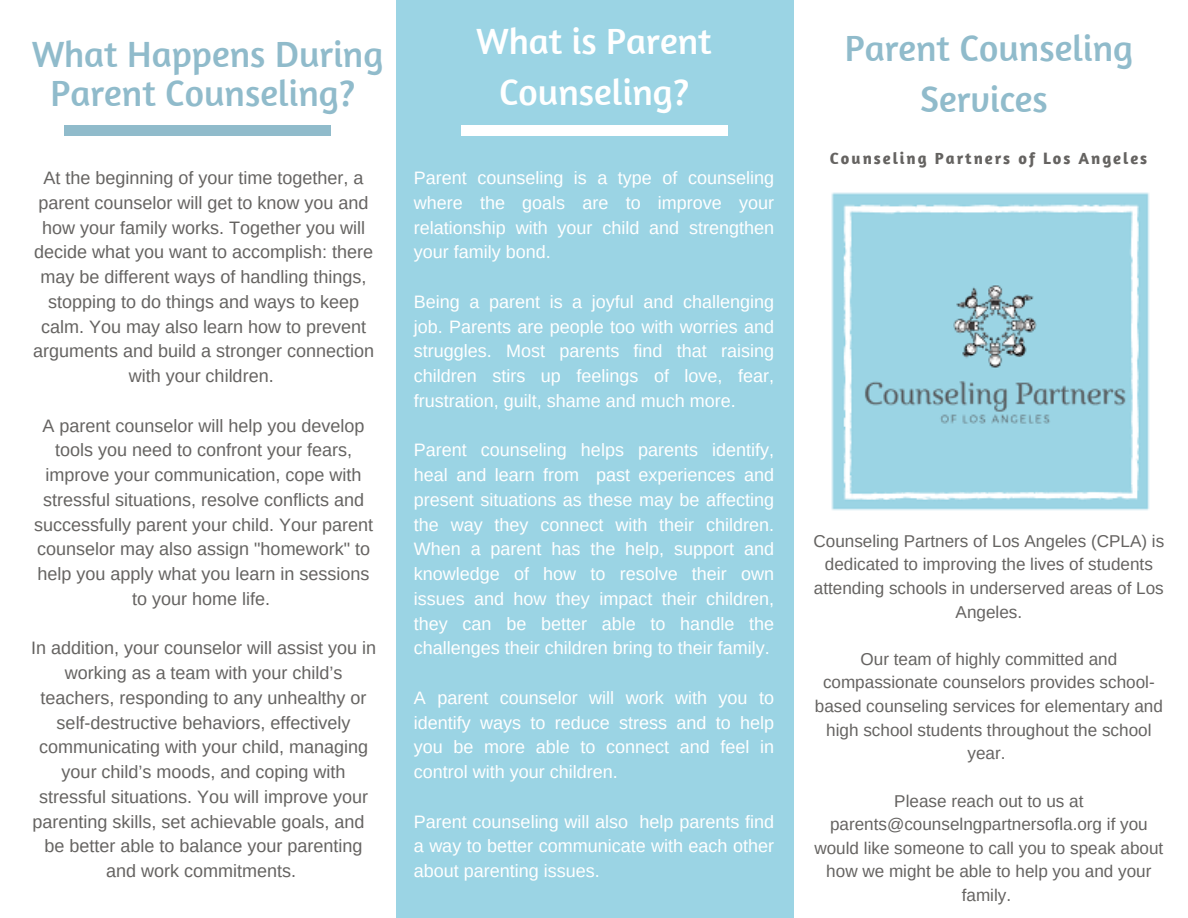
<style>
.page{position:relative;width:1188px;height:918px;background:#fff}
.page>*{position:absolute;margin:0;border:0;box-sizing:border-box;transform-origin:0 0}
.t1{font:37.35px/51.8px "Amaranth";color:#90bbcb;text-align:center}
.t2{font:37.35px/51.8px "Amaranth";color:#fff;text-align:center}
.t3{font:18px/24.8px "Arimo";color:#656361;text-align:center}
.t4{font:18px/24.8px "Arimo";color:#fff;text-align:justify}
.t5{font:17.1px/23.7px "Arimo";color:#656361;text-align:center}
.t6{font:700 16.5px "Amaranth";letter-spacing:.12em;color:#656361}
</style>
<div class="page">
<img style="left:831px;top:192px;width:319px;height:319px">
<div style="left:396px;top:0;width:397px;height:918px;background:#9bd4e4"></div>
<div style="left:461px;top:125px;width:266px;height:10px;background:#fff"></div>
<div style="left:64px;top:125px;width:266px;height:10px;background:#90bbcb"></div>
<p class="t1" style="left:32px;top:34px;width:353px;line-height:38.2px">What Happens During<br>Parent Counseling?</p>
<p class="t3" style="left:33px;top:165px;width:343px">At the beginning of your time together, a parent counselor will get to know you and how your family works. Together you will decide what you want to accomplish: there may be different ways of handling things, stopping to do things and ways to keep calm. You may also learn how to prevent arguments and build a stronger connection with your children.</p>
<p class="t3" style="left:34px;top:413px;width:340px">A parent counselor will help you develop tools you need to confront your fears, improve your communication, cope with stressful situations, resolve conflicts and successfully parent your child. Your parent counselor may also assign "homework" to help you apply what you learn in sessions to your home life.</p>
<p class="t3" style="left:31px;top:636px;width:346px">In addition, your counselor will assist you in working as a team with your child’s teachers, responding to any unhealthy or self-destructive behaviors, effectively communicating with your child, managing your child’s moods, and coping with stressful situations. You will improve your parenting skills, set achievable goals, and be better able to balance your parenting and work commitments.</p>
<p class="t2" style="left:476px;top:14px;width:237px">What is Parent<br>Counseling?</p>
<p class="t4" style="left:414px;top:165px;width:362px">Parent counseling is a type of counseling where the goals are to improve your relationship with your child and strengthen your family bond.</p>
<p class="t4" style="left:414px;top:289px;width:362px">Being a parent is a joyful and challenging job. Parents are people too with worries and struggles. Most parents find that raising children stirs up feelings of love, fear, frustration, guilt, shame and much more.</p>
<p class="t4" style="left:414px;top:438px;width:362px">Parent counseling helps parents identify, heal and learn from past experiences and present situations as these may be affecting the way they connect with their children.<br>When a parent has the help, support and knowledge of how to resolve their own issues and how they impact their children, they can be better able to handle the challenges their children bring to their family.</p>
<p class="t4" style="left:414px;top:685px;width:362px">A parent counselor will work with you to identify ways to reduce stress and to help you be more able to connect and feel in control with your children.</p>
<p class="t4" style="left:414px;top:809px;width:362px">Parent counseling will also help parents find a way to better communicate with each other about parenting issues.</p>
<p class="t1" style="left:845px;top:21px;width:290px">Parent Counseling<br>Services</p>
<p class="t6" style="left:830px;top:148px;width:319px">Counseling Partners of Los Angeles</p>
<p class="t5" style="left:814px;top:529px;width:352px">Counseling Partners of Los Angeles (CPLA) is dedicated to improving the lives of students attending schools in underserved areas of Los Angeles.</p>
<p class="t5" style="left:815px;top:647px;width:349px">Our team of highly committed and compassionate counselors provides school&shy;based counseling services for elementary and high school students throughout the school year.</p>
<p class="t5" style="left:814px;top:789px;width:350px">Please reach out to us at parents@counselngpartnersofla.org if you would like someone to call you to speak about how we might be able to help you and your family.</p>
</div>
